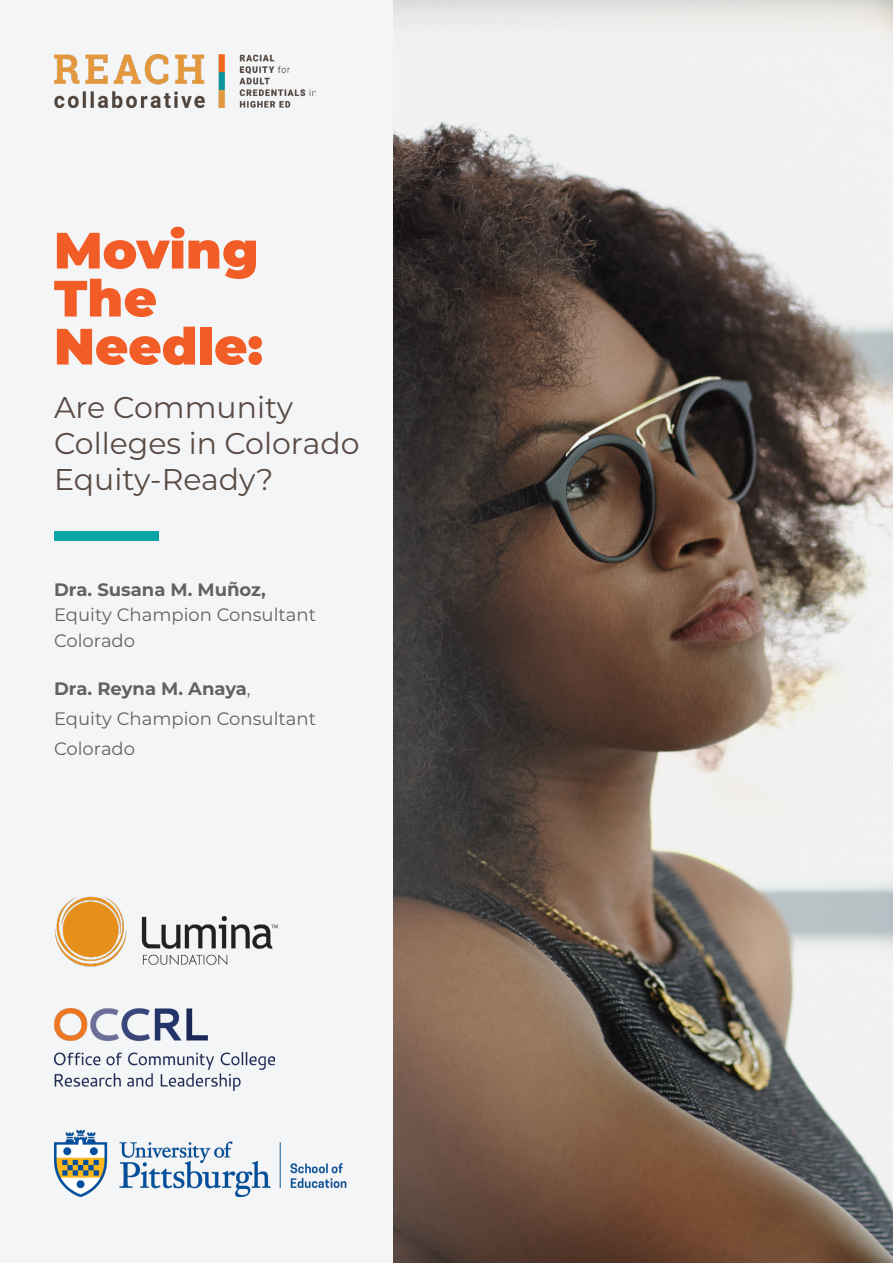
<style>
.page{position:relative;width:893px;height:1263px;background:#f4f5f7}
.page>*{position:absolute;margin:0;border:0;box-sizing:border-box;transform-origin:0 0}
.t1{font:900 51px/48px "Montserrat";color:#f25d27}
.t2{font:30px/36px "Montserrat";color:#594b43}
.t3{font:18px/30px "Montserrat";color:#000}
.t4{font:700 18px "Montserrat";color:#000}
.s1{font-weight:700}
</style>
<div class="page">
<div style="left:54px;top:531px;width:104px;height:9px;background:#0aa6a6"></div>
<img style="left:393px;top:0;width:500px;height:1263px">
<img style="left:54px;top:54px;width:261px;height:53px">
<img style="left:54px;top:896px;width:224px;height:71px">
<img style="left:54px;top:1131px;width:293px;height:66px">
<img style="left:54px;top:1009px;width:221px;height:81px">
<h1 class="t1" style="left:54px;top:223px;width:210px">Moving<br>The<br>Needle:</h1>
<h2 class="t2" style="left:54px;top:389px;width:307px">Are Community<br>Colleges in Colorado<br>Equity-Ready?</h2>
<p class="t4" style="left:54px;top:576px;width:213px">Dra. Susana M. MuÑoz,</p>
<p class="t3" style="left:54px;top:601px;width:263px;line-height:25.5px">Equity Champion Consultant<br>Colorado</p>
<p class="t3" style="left:54px;top:673px;width:263px"><span class="s1">Dra. Reyna M. Anaya</span>,<br>Equity Champion Consultant<br>Colorado</p>
</div>
